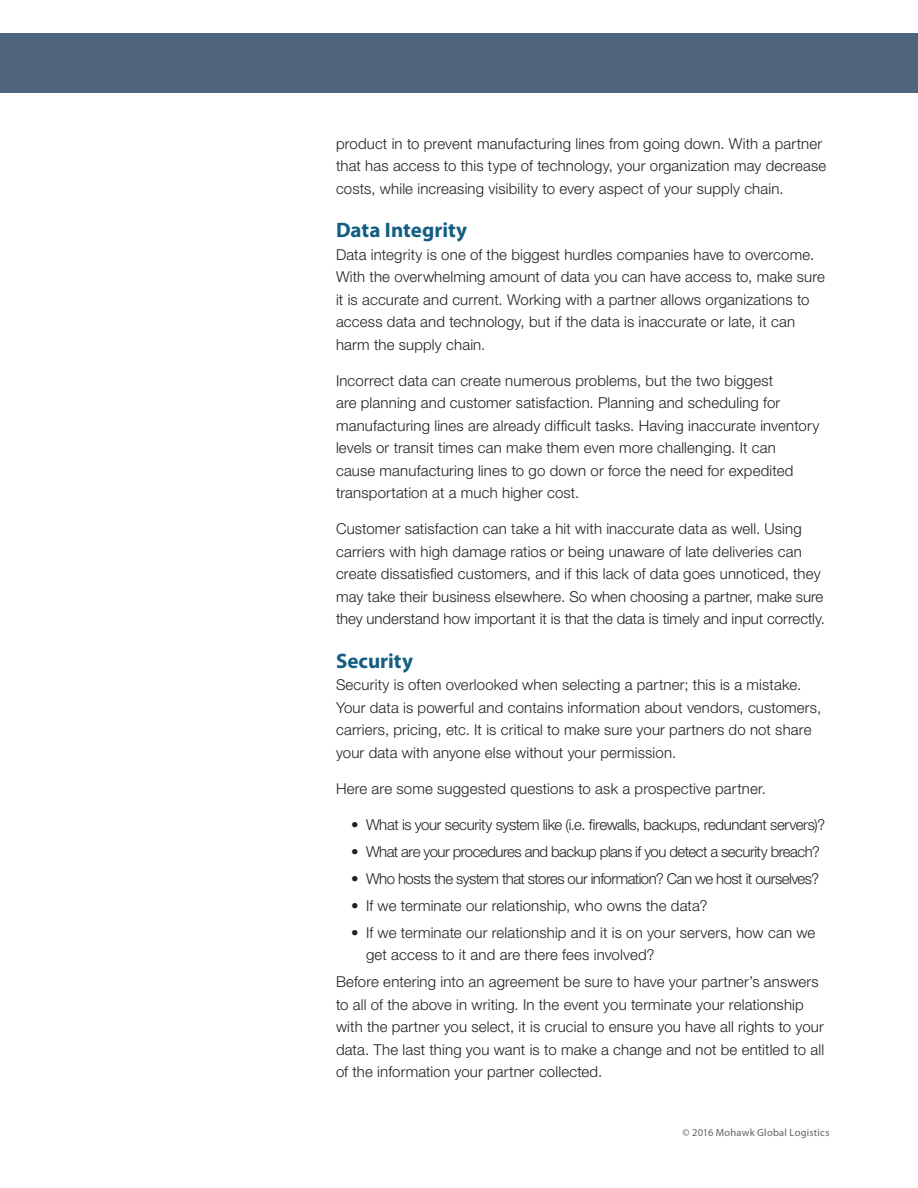
<style>
.page{position:relative;width:918px;height:1188px;background:#fff}
.page>*{position:absolute;margin:0;border:0;box-sizing:border-box;transform-origin:0 0}
.t1{font:700 21px "Myriad Pro";color:#145e83}
.t2{font:300 15px/22.5px "Helvetica Neue LT Std";letter-spacing:.01em;color:#231f20}
.t3{font:300 15px "Helvetica Neue LT Std";letter-spacing:-.035em;color:#231f20}
.t4{font:300 15px "Helvetica Neue LT Std";letter-spacing:-.025em;color:#231f20}
.t5{font:10.5px "Myriad Pro";letter-spacing:.02em;color:#636366}
</style>
<div class="page">
<div style="left:0;top:33px;width:918px;height:59px;background:#4f657e"></div>
<p class="t2" style="left:336px;top:132px;width:492px">product in to prevent manufacturing lines from going down. With a partner that has access to this type of technology, your organization may decrease costs, while increasing visibility to every aspect of your supply chain.</p>
<h1 class="t1" style="left:336px;top:216px;width:133px">Data Integrity</h1>
<p class="t2" style="left:336px;top:243px;width:491px">Data integrity is one of the biggest hurdles companies have to overcome.<br>With the overwhelming amount of data you can have access to, make sure it is accurate and current. Working with a partner allows organizations to access data and technology, but if the data is inaccurate or late, it can harm the supply chain.</p>
<p class="t2" style="left:336px;top:369px;width:485px">Incorrect data can create numerous problems, but the two biggest<br>are planning and customer satisfaction. Planning and scheduling for manufacturing lines are already difficult tasks. Having inaccurate inventory levels or transit times can make them even more challenging. It can<br>cause manufacturing lines to go down or force the need for expedited transportation at a much higher cost.</p>
<p class="t2" style="left:336px;top:517px;width:491px">Customer satisfaction can take a hit with inaccurate data as well. Using carriers with high damage ratios or being unaware of late deliveries can create dissatisfied customers, and if this lack of data goes unnoticed, they may take their business elsewhere. So when choosing a partner, make sure they understand how important it is that the data is timely and input correctly.</p>
<h1 class="t1" style="left:336px;top:647px;width:79px">Security</h1>
<p class="t2" style="left:336px;top:673px;width:487px">Security is often overlooked when selecting a partner; this is a mistake.<br>Your data is powerful and contains information about vendors, customers, carriers, pricing, etc. It is critical to make sure your partners do not share your data with anyone else without your permission.</p>
<p class="t2" style="left:336px;top:777px;width:431px">Here are some suggested questions to ask a prospective partner.</p>
<p class="t4" style="left:351px;top:815px;width:476px">• What is your security system like (i.e. firewalls, backups, redundant servers)?</p>
<p class="t3" style="left:351px;top:842px;width:470px">• What are your procedures and backup plans if you detect a security breach?</p>
<p class="t3" style="left:351px;top:869px;width:470px">• Who hosts the system that stores our information? Can we host it ourselves?</p>
<p class="t2" style="left:351px;top:894px;width:358px">• If we terminate our relationship, who owns the data?</p>
<p class="t2" style="left:366px;top:921px;width:451px;text-indent:-15px">• If we terminate our relationship and it is on your servers, how can we get access to it and are there fees involved?</p>
<p class="t2" style="left:336px;top:970px;width:490px">Before entering into an agreement be sure to have your partner’s answers to all of the above in writing. In the event you terminate your relationship with the partner you select, it is crucial to ensure you have all rights to your data. The last thing you want is to make a change and not be entitled to all of the information your partner collected.</p>
<p class="t5" style="left:683px;top:1126px;width:148px">© 2016 Mohawk Global Logistics</p>
</div>
